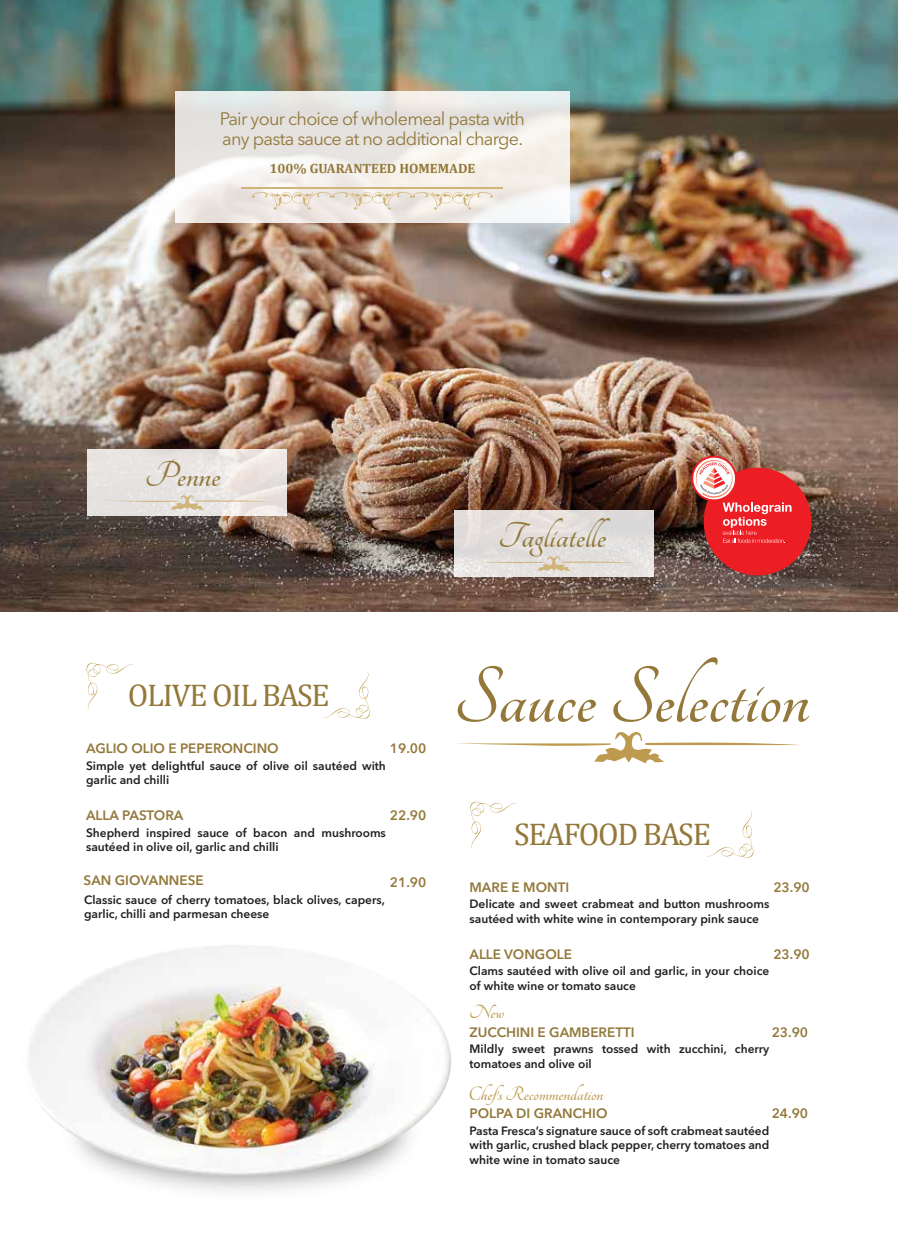
<style>
.page{position:relative;width:898px;height:1259px;background:#fff}
.page>*{position:absolute;margin:0;border:0;box-sizing:border-box;transform-origin:0 0}
.t1{font:700 87px "Tangerine";color:#93783a}
.t2{font:700 39px "Tangerine";color:#93783a}
.t3{font:31.5px "Cambria";letter-spacing:-.04em;color:#93783a}
.t4{font:700 21px "Tangerine";color:#bd9a4d}
.t5{font:18px/19.6px "Avenir Next LT Pro";letter-spacing:-.04em;color:#93783a}
.t6{font:600 13.5px "Avenir Next LT Pro";color:#93783a}
.t7{font:700 13.5px "Cambria";color:#93783a}
.t8{font:600 12px/14.4px "Avenir Next LT Pro";color:#231f20}
</style>
<div class="page">
<img style="left:0;top:0;width:897px;height:611px">
<svg style="left:457px;top:732px;width:344px;height:32px"></svg>
<img style="left:29px;top:945px;width:422px;height:231px">
<svg style="left:86px;top:663px;width:47px;height:46px"></svg>
<svg style="left:323px;top:672px;width:47px;height:47px"></svg>
<svg style="left:470px;top:801px;width:46px;height:47px"></svg>
<svg style="left:707px;top:811px;width:47px;height:47px"></svg>
<svg style="left:175px;top:91px;width:394px;height:131px"></svg>
<hr style="left:242px;top:187px;width:261px;height:2px;background:#d1b479">
<svg style="left:251px;top:191px;width:242px;height:19px;background:#ece3d7"></svg>
<div style="left:454px;top:510px;width:199px;height:67px;background:#e3dedc"></div>
<svg style="left:470px;top:555px;width:166px;height:17px"></svg>
<div style="left:87px;top:449px;width:200px;height:66px;background:linear-gradient(to right,#e5e3e2,#ede7e3)"></div>
<svg style="left:104px;top:494px;width:166px;height:17px;background:#e5dfd7"></svg>
<div style="left:703px;top:468px;width:108px;height:107px;background:#ed1d24;border-radius:50%"></div>
<svg style="left:690px;top:455px;width:101px;height:88px"></svg>
<p class="t5" style="left:220px;top:109px;width:307px">Pair your choice of wholemeal pasta with any pasta sauce at no additional charge.</p>
<p class="t7" style="left:269px;top:159px;width:207px">100% GUARANTEED HOMEMADE</p>
<p class="t2" style="left:145px;top:456px;width:77px">Penne</p>
<p class="t2" style="left:498px;top:517px;width:109px">Tagliatelle</p>
<p class="t1" style="left:453px;top:655px;width:357px">Sauce Selection</p>
<p class="t3" style="left:128px;top:677px;width:203px">OLIVE OIL BASE</p>
<p class="t6" style="left:86px;top:740px;width:194px">AGLIO OLIO E PEPERONCINO</p>
<p class="t6" style="left:390px;top:740px;width:38px">19.00</p>
<p class="t8" style="left:86px;top:758px;width:301px">Simple yet delightful sauce of olive oil sautéed with garlic and chilli</p>
<p class="t6" style="left:86px;top:807px;width:99px">ALLA PASTORA</p>
<p class="t6" style="left:390px;top:807px;width:38px">22.90</p>
<p class="t8" style="left:86px;top:825px;width:301px">Shepherd inspired sauce of bacon and mushrooms sautéed in olive oil, garlic and chilli</p>
<p class="t3" style="left:514px;top:816px;width:198px">SEAFOOD BASE</p>
<p class="t6" style="left:469px;top:879px;width:101px">MARE E MONTI</p>
<p class="t6" style="left:773px;top:879px;width:38px">23.90</p>
<p class="t8" style="left:469px;top:897px;width:301px">Delicate and sweet crabmeat and button mushrooms sautéed with white wine in contemporary pink sauce</p>
<p class="t6" style="left:469px;top:946px;width:104px">ALLE VONGOLE</p>
<p class="t6" style="left:773px;top:946px;width:38px">23.90</p>
<p class="t8" style="left:469px;top:964px;width:301px">Clams sautéed with olive oil and garlic, in your choice of white wine or tomato sauce</p>
<p class="t6" style="left:469px;top:1023px;width:166px">ZUCCHINI E GAMBERETTI</p>
<p class="t6" style="left:771px;top:1023px;width:38px">23.90</p>
<p class="t8" style="left:469px;top:1041px;width:301px">Mildly sweet prawns tossed with zucchini, cherry tomatoes and olive oil</p>
<p class="t4" style="left:468px;top:1084px;width:136px">Chef’s Recommendation</p>
<p class="t6" style="left:469px;top:1105px;width:139px">POLPA DI GRANCHIO</p>
<p class="t6" style="left:771px;top:1105px;width:38px">24.90</p>
<p class="t8" style="left:469px;top:1123px;width:301px;text-align:justify">Pasta Fresca’s signature sauce of soft crabmeat sautéed with garlic, crushed black pepper, cherry tomatoes and white wine in tomato sauce</p>
<p class="t6" style="left:84px;top:871px;width:121px">SAN GIOVANNESE</p>
<p class="t6" style="left:390px;top:874px;width:38px">21.90</p>
<p class="t8" style="left:84px;top:892px;width:302px">Classic sauce of cherry tomatoes, black olives, capers, garlic, chilli and parmesan cheese</p>
<p class="t4" style="left:469px;top:1002px;width:36px">New</p>
</div>
